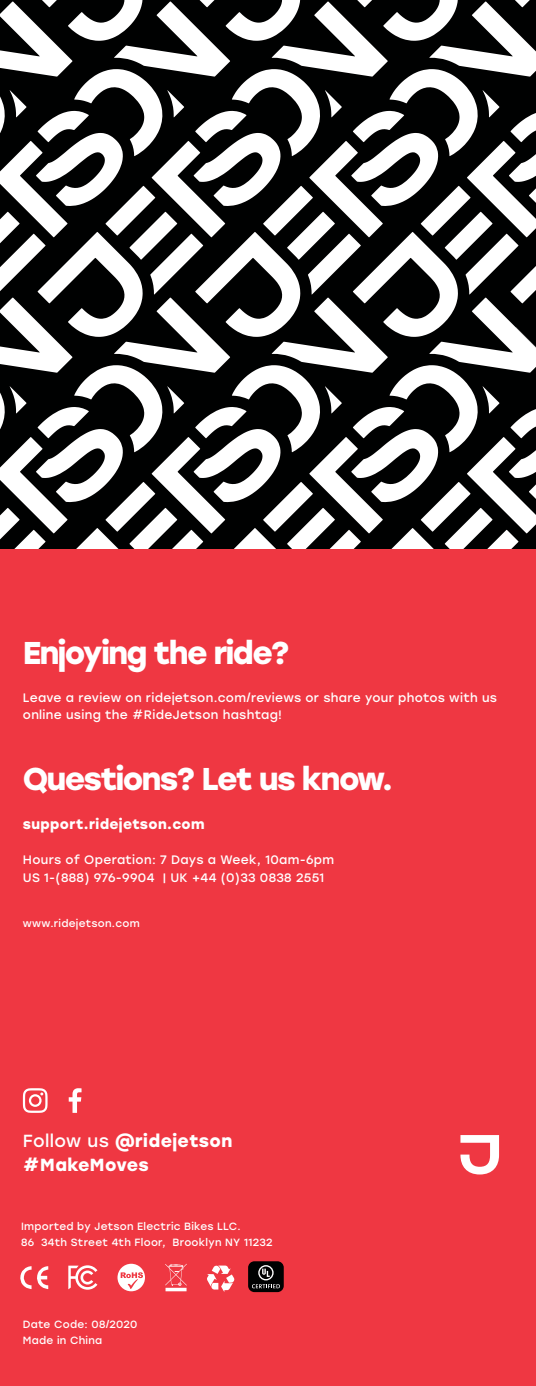
<style>
.page{position:relative;width:536px;height:1386px;background:#fff}
.page>*{position:absolute;margin:0;border:0;box-sizing:border-box;transform-origin:0 0}
.t1{font:700 31.5px "Stolzl";letter-spacing:-.05em;color:#fff}
.t2{font:700 17.5px "Stolzl";letter-spacing:.025em;color:#fff}
.t3{font:700 14px "Stolzl";letter-spacing:.025em;color:#fff}
.t4{font:12.25px/17.5px "Stolzl";letter-spacing:.025em;color:#fff}
.t5{font:10.5px "Stolzl";letter-spacing:.025em;color:#fff}
.s1{font-weight:400}
</style>
<div class="page">
<svg style="left:0;top:0;width:536px;height:550px"></svg>
<div style="left:0;top:550px;width:536px;height:836px;background:#ef3742"></div>
<svg style="left:460px;top:1135px;width:39px;height:40px"></svg>
<svg style="left:165px;top:1264px;width:22px;height:27px"></svg>
<svg style="left:117px;top:1264px;width:28px;height:27px"></svg>
<svg style="left:207px;top:1265px;width:28px;height:27px"></svg>
<svg style="left:68px;top:1265px;width:29px;height:25px"></svg>
<svg style="left:20px;top:1266px;width:28px;height:23px"></svg>
<svg style="left:69px;top:1088px;width:12px;height:25px"></svg>
<svg style="left:23px;top:1088px;width:25px;height:25px"></svg>
<div style="left:248px;top:1261px;width:35px;height:31px;background:#000101;border-radius:6px"></div>
<svg style="left:252px;top:1265px;width:28px;height:23px"></svg>
<p class="t1" style="left:23px;top:631px;width:268px">Enjoying the ride?</p>
<p class="t4" style="left:23px;top:688px;width:475px">Leave a review on ridejetson.com/reviews or share your photos with us online using the #RideJetson hashtag!</p>
<p class="t1" style="left:23px;top:757px;width:371px">Questions? Let us know.</p>
<p class="t3" style="left:23px;top:814px;width:183px">support.ridejetson.com</p>
<p class="t4" style="left:23px;top:851px;width:312px">Hours of Operation: 7 Days a Week, 10am-6pm</p>
<p class="t4" style="left:23px;top:868px;width:303px">US 1-(888) 976-9904 | UK +44 (0)33 0838 2551</p>
<p class="t5" style="left:23px;top:916px;width:118px">www.ridejetson.com</p>
<p class="t2" style="left:23px;top:1128px;width:211px"><span class="s1">Follow us</span> @ridejetson</p>
<p class="t2" style="left:23px;top:1152px;width:127px">#MakeMoves</p>
<p class="t5" style="left:21px;top:1219px;width:221px">Imported by Jetson Electric Bikes LLC.</p>
<p class="t5" style="left:21px;top:1235px;width:253px">86 34th Street 4th Floor, Brooklyn NY 11232</p>
<p class="t5" style="left:23px;top:1317px;width:116px">Date Code: 08/2020</p>
<p class="t5" style="left:23px;top:1333px;width:81px">Made in China</p>
</div>
